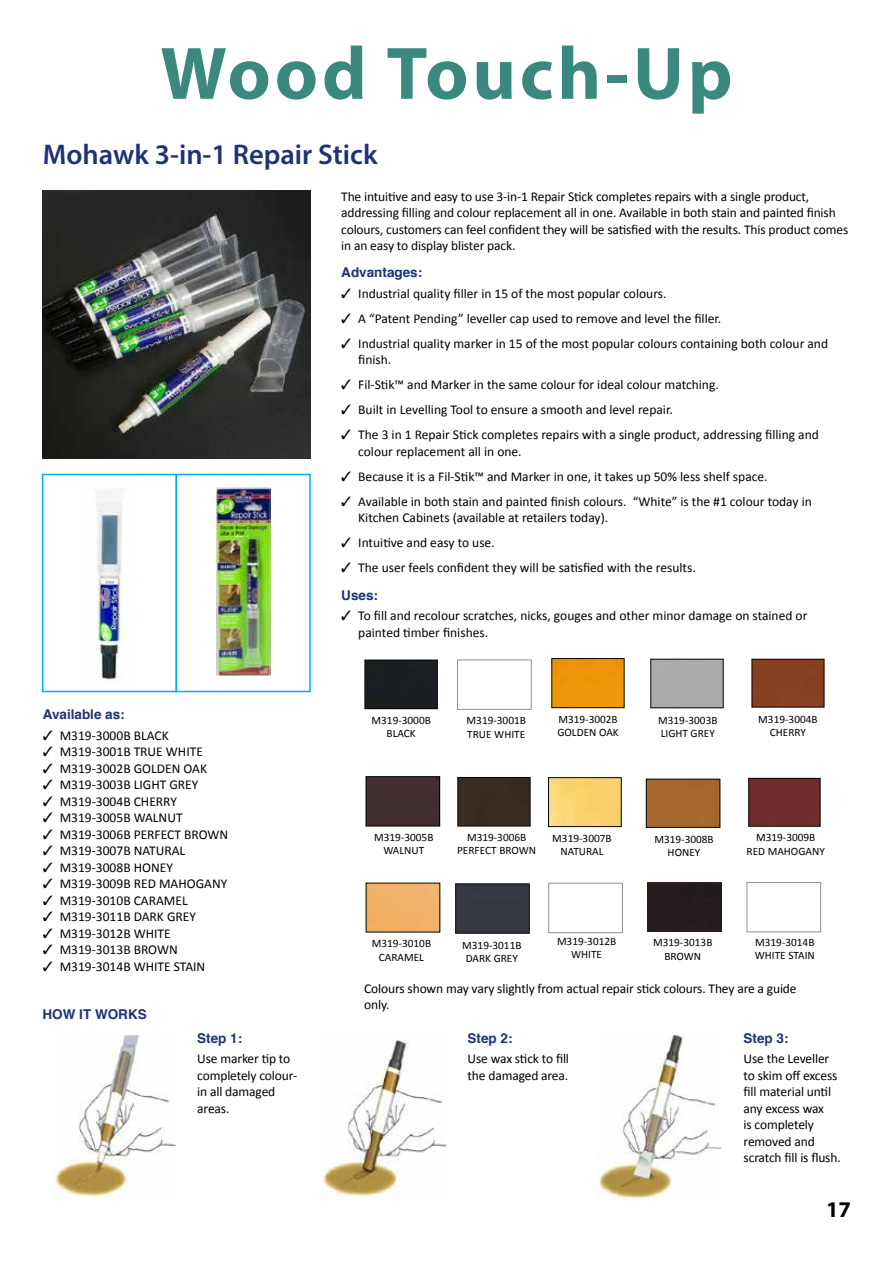
<style>
.page{position:relative;width:893px;height:1263px;background:#fff}
.page>*{position:absolute;margin:0;border:0;box-sizing:border-box;transform-origin:0 0}
.t1{font:700 75px "Myriad Pro";letter-spacing:.05em;color:#3a887e}
.t2{font:600 28.5px "Myriad Pro";color:#1e3278}
.t3{font:700 22.5px "Myriad Pro";color:#000}
.t4{font:13.5px/16.5px "Calibri";color:#000}
.t5{font:700 13.5px "Helvetica";color:#1e3278}
.t6{font:11.25px/13.2px "Calibri";color:#000;text-align:center}
</style>
<div class="page">
<img style="left:96px;top:502px;width:35px;height:180px">
<div style="left:42px;top:474px;width:135px;height:218px;border:2px solid #00aeef"></div>
<img style="left:216px;top:487px;width:54px;height:188px">
<div style="left:176px;top:474px;width:135px;height:218px;border:2px solid #00aeef"></div>
<img style="left:53px;top:1032px;width:123px;height:168px">
<img style="left:323px;top:1040px;width:122px;height:157px">
<img style="left:598px;top:1032px;width:122px;height:167px">
<img style="left:43px;top:191px;width:267px;height:267px">
<div style="left:457px;top:659px;width:75px;height:51px;border:1px solid #919191"></div>
<img style="left:550px;top:779px;width:70px;height:46px">
<div style="left:548px;top:777px;width:74px;height:50px;border:1px solid #000"></div>
<div style="left:368px;top:885px;width:70px;height:45px;background:#f0b26a"></div>
<div style="left:553px;top:660px;width:70px;height:46px;background:#ef9609"></div>
<div style="left:551px;top:658px;width:74px;height:50px;border:1px solid #000"></div>
<div style="left:648px;top:781px;width:70px;height:45px;background:#a4682c"></div>
<div style="left:646px;top:779px;width:74px;height:49px;border:1px solid #000"></div>
<div style="left:753px;top:661px;width:69px;height:45px;background:#863f22"></div>
<div style="left:751px;top:659px;width:73px;height:49px;border:1px solid #000"></div>
<div style="left:750px;top:780px;width:69px;height:45px;background:#6f2e2c"></div>
<div style="left:748px;top:778px;width:73px;height:49px;border:1px solid #000"></div>
<div style="left:459px;top:779px;width:70px;height:45px;background:#3a2c23"></div>
<div style="left:457px;top:777px;width:74px;height:49px;border:1px solid #000"></div>
<div style="left:368px;top:778px;width:70px;height:46px;background:#422e30"></div>
<div style="left:366px;top:776px;width:74px;height:50px;border:1px solid #000"></div>
<div style="left:650px;top:659px;width:74px;height:49px;border:1px solid #000"></div>
<div style="left:457px;top:885px;width:71px;height:47px;background:#353841"></div>
<div style="left:455px;top:883px;width:75px;height:51px;border:1px solid #000"></div>
<div style="left:366px;top:661px;width:70px;height:46px;background:#1a1d22"></div>
<div style="left:364px;top:659px;width:74px;height:50px;border:1px solid #000"></div>
<div style="left:548px;top:883px;width:75px;height:50px;border:1px solid #919191"></div>
<div style="left:647px;top:882px;width:74px;height:49px;background:#251b1e"></div>
<div style="left:746px;top:882px;width:75px;height:50px;border:1px solid #919191"></div>
<h1 class="t1" style="left:160px;top:25px;width:574px">Wood Touch-Up</h1>
<h2 class="t2" style="left:43px;top:136px;width:336px">Mohawk 3-in-1 Repair Stick</h2>
<p class="t4" style="left:341px;top:188px;width:509px">The intuitive and easy to use 3-in-1 Repair Stick completes repairs with a single product, addressing filling and colour replacement all in one. Available in both stain and painted finish colours, customers can feel confident they will be satisfied with the results. This product comes in an easy to display blister pack.</p>
<p class="t5" style="left:341px;top:261px;width:83px">Advantages:</p>
<p class="t4" style="left:341px;top:284px;width:327px">✓ Industrial quality filler in 15 of the most popular colours.</p>
<p class="t4" style="left:341px;top:309px;width:381px">✓ A “Patent Pending” leveller cap used to remove and level the filler.</p>
<p class="t4" style="left:358px;top:334px;width:471px;text-indent:-17px">✓ Industrial quality marker in 15 of the most popular colours containing both colour and finish.</p>
<p class="t4" style="left:341px;top:376px;width:379px">✓ Fil-Stik™ and Marker in the same colour for ideal colour matching.</p>
<p class="t4" style="left:341px;top:401px;width:333px">✓ Built in Levelling Tool to ensure a smooth and level repair.</p>
<p class="t4" style="left:358px;top:426px;width:462px;text-indent:-17px">✓ The 3 in 1 Repair Stick completes repairs with a single product, addressing filling and colour replacement all in one.</p>
<p class="t4" style="left:341px;top:467px;width:428px">✓ Because it is a Fil-Stik™ and Marker in one, it takes up 50% less shelf space.</p>
<p class="t4" style="left:358px;top:492px;width:455px;text-indent:-17px">✓ Available in both stain and painted finish colours. “White” is the #1 colour today in<br>Kitchen Cabinets (available at retailers today).</p>
<p class="t4" style="left:341px;top:534px;width:155px">✓ Intuitive and easy to use.</p>
<p class="t4" style="left:341px;top:559px;width:356px">✓ The user feels confident they will be satisfied with the results.</p>
<p class="t5" style="left:43px;top:703px;width:84px">Available as:</p>
<p class="t4" style="left:43px;top:726px;width:127px">✓ M319-3000B BLACK</p>
<p class="t4" style="left:43px;top:743px;width:162px">✓ M319-3001B TRUE WHITE</p>
<p class="t4" style="left:43px;top:759px;width:166px">✓ M319-3002B GOLDEN OAK</p>
<p class="t4" style="left:43px;top:776px;width:157px">✓ M319-3003B LIGHT GREY</p>
<p class="t4" style="left:43px;top:792px;width:136px">✓ M319-3004B CHERRY</p>
<p class="t4" style="left:43px;top:809px;width:141px">✓ M319-3005B WALNUT</p>
<p class="t4" style="left:43px;top:825px;width:187px">✓ M319-3006B PERFECT BROWN</p>
<p class="t4" style="left:43px;top:842px;width:144px">✓ M319-3007B NATURAL</p>
<p class="t4" style="left:43px;top:858px;width:132px">✓ M319-3008B HONEY</p>
<p class="t4" style="left:43px;top:875px;width:186px">✓ M319-3009B RED MAHOGANY</p>
<p class="t4" style="left:43px;top:891px;width:146px">✓ M319-3010B CARAMEL</p>
<p class="t4" style="left:43px;top:908px;width:155px">✓ M319-3011B DARK GREY</p>
<p class="t4" style="left:43px;top:924px;width:129px">✓ M319-3012B WHITE</p>
<p class="t4" style="left:43px;top:941px;width:137px">✓ M319-3013B BROWN</p>
<p class="t4" style="left:43px;top:957px;width:164px">✓ M319-3014B WHITE STAIN</p>
<p class="t5" style="left:43px;top:1003px;width:106px">HOW IT WORKS</p>
<p class="t5" style="left:197px;top:1027px;width:47px">Step 1:</p>
<p class="t4" style="left:197px;top:1050px;width:101px">Use marker tip to completely colour&shy;in all damaged areas.</p>
<p class="t5" style="left:341px;top:584px;width:38px">Uses:</p>
<p class="t4" style="left:358px;top:607px;width:451px;text-indent:-17px">✓ To fill and recolour scratches, nicks, gouges and other minor damage on stained or painted timber finishes.</p>
<p class="t6" style="left:372px;top:713px;width:61px">M319--‐3000B<br>BLACK</p>
<p class="t6" style="left:467px;top:713px;width:61px;text-align:left">M319--‐3001B<br>TRUE WHITE</p>
<p class="t6" style="left:557px;top:712px;width:63px;text-align:left">M319--‐3002B<br>GOLDEN OAK</p>
<p class="t6" style="left:658px;top:713px;width:61px;text-align:left">M319--‐3003B<br>LIGHT GREY</p>
<p class="t6" style="left:758px;top:712px;width:61px">M319--‐3004B<br>CHERRY</p>
<p class="t6" style="left:374px;top:830px;width:61px">M319--‐3005B<br>WALNUT</p>
<p class="t6" style="left:457px;top:830px;width:81px">M319--‐3006B<br>PERFECT BROWN</p>
<p class="t6" style="left:552px;top:831px;width:61px">M319--‐3007B<br>NATURAL</p>
<p class="t6" style="left:372px;top:936px;width:61px">M319--‐3010B<br>CARAMEL</p>
<p class="t6" style="left:462px;top:938px;width:61px">M319--‐3011B<br>DARK GREY</p>
<p class="t6" style="left:557px;top:934px;width:61px">M319--‐3012B<br>WHITE</p>
<p class="t6" style="left:654px;top:832px;width:61px">M319--‐3008B<br>HONEY</p>
<p class="t6" style="left:746px;top:830px;width:80px">M319--‐3009B<br>RED MAHOGANY</p>
<p class="t6" style="left:653px;top:935px;width:61px">M319--‐3013B<br>BROWN</p>
<p class="t6" style="left:755px;top:935px;width:61px;text-align:left">M319--‐3014B<br>WHITE STAIN</p>
<p class="t4" style="left:364px;top:979px;width:434px">Colours shown may vary slightly from actual repair stick colours. They are a guide only.</p>
<p class="t5" style="left:468px;top:1027px;width:47px">Step 2:</p>
<p class="t4" style="left:468px;top:1050px;width:103px">Use wax stick to fill the damaged area.</p>
<p class="t5" style="left:744px;top:1027px;width:47px">Step 3:</p>
<p class="t4" style="left:744px;top:1050px;width:99px">Use the Leveller to skim off excess fill material until any excess wax<br>is completely removed and scratch fill is flush.</p>
<h3 class="t3" style="left:826px;top:1195px;width:26px">17</h3>
</div>
